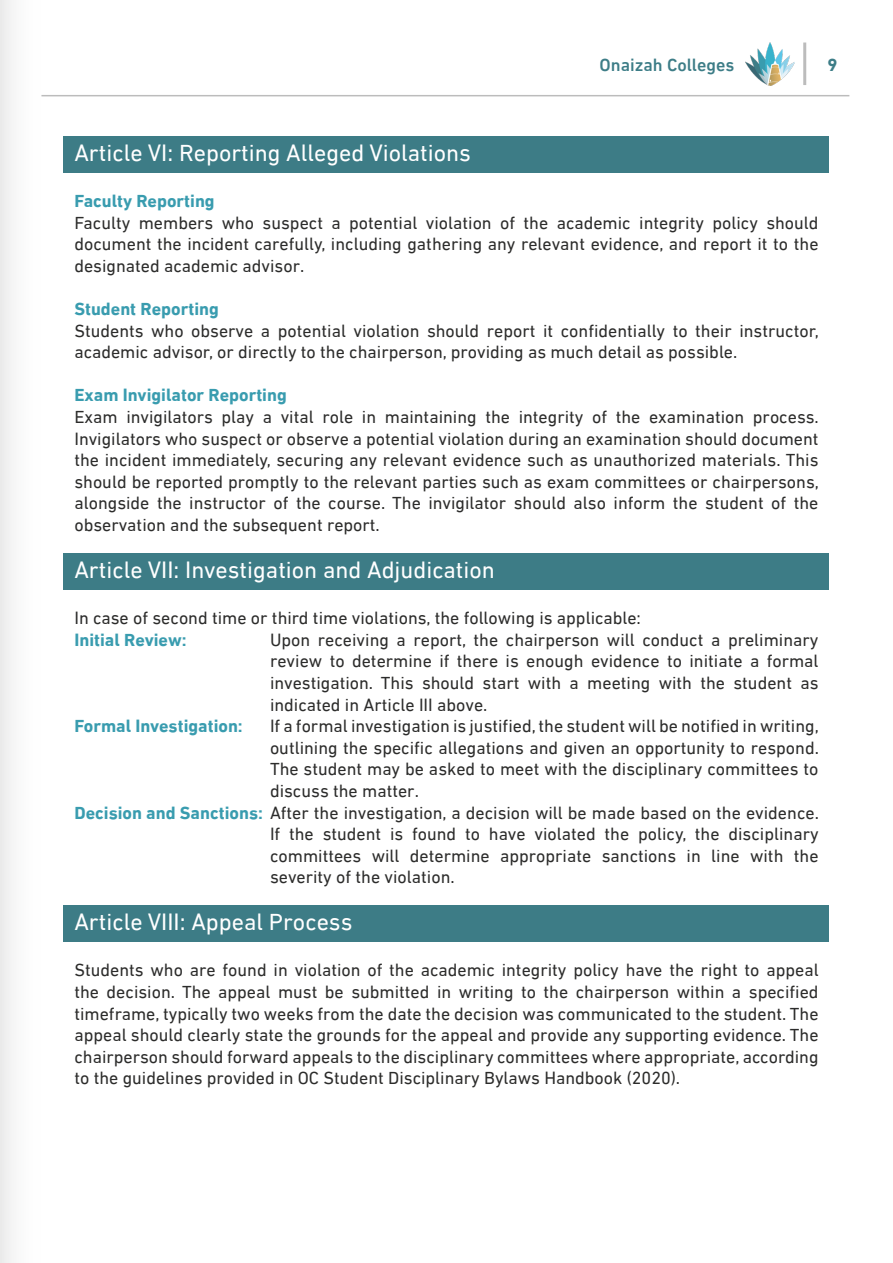
<style>
.page{position:relative;width:893px;height:1263px;background:#fff}
.page>*{position:absolute;margin:0;border:0;box-sizing:border-box;transform-origin:0 0}
.t1{font:24px "DIN Next LT Arabic";color:#fff}
.t2{font:18px/21.6px "DIN Next LT Arabic";color:#2c2c2b;text-align:justify}
.t3{font:700 18px "DIN Next LT Arabic";color:#399caf}
.t4{font:500 18px "DIN Next LT Arabic";color:#3d7d87}
.t5{font:700 18px "DIN Next LT Arabic";color:#3d7d87}
.s1{font-weight:700;color:#399caf}
</style>
<div class="page">
<hr style="left:41px;top:95px;width:808px;height:1px;background:#bcbcbc">
<div style="left:0;top:0;width:43px;height:1263px;background:linear-gradient(to right,#eee,#fff)"></div>
<hr style="left:803px;top:43px;width:3px;height:42px;background:#bcbcbc">
<img style="left:745px;top:43px;width:49px;height:42px">
<div style="left:64px;top:136px;width:765px;height:36px;background:#3d7c86"></div>
<div style="left:64px;top:553px;width:765px;height:36px;background:#3d7c86"></div>
<div style="left:64px;top:905px;width:765px;height:36px;background:#3d7c86"></div>
<p class="t4" style="left:600px;top:54px;width:137px">Onaizah Colleges</p>
<p class="t5" style="left:827px;top:54px;width:12px">9</p>
<p class="t1" style="left:74px;top:139px;width:398px">Article VI: Reporting Alleged Violations</p>
<p class="t3" style="left:74px;top:190px;width:142px">Faculty Reporting</p>
<p class="t2" style="left:74px;top:212px;width:746px">Faculty members who suspect a potential violation of the academic integrity policy should document the incident carefully, including gathering any relevant evidence, and report it to the designated academic advisor.</p>
<p class="t3" style="left:74px;top:298px;width:146px">Student Reporting</p>
<p class="t2" style="left:74px;top:320px;width:746px">Students who observe a potential violation should report it confidentially to their instructor, academic advisor, or directly to the chairperson, providing as much detail as possible.</p>
<p class="t3" style="left:74px;top:385px;width:214px">Exam Invigilator Reporting</p>
<p class="t2" style="left:74px;top:406px;width:746px">Exam invigilators play a vital role in maintaining the integrity of the examination process.<br>Invigilators who suspect or observe a potential violation during an examination should document the incident immediately, securing any relevant evidence such as unauthorized materials. This should be reported promptly to the relevant parties such as exam committees or chairpersons, alongside the instructor of the course. The invigilator should also inform the student of the observation and the subsequent report.</p>
<p class="t1" style="left:74px;top:556px;width:422px">Article VII: Investigation and Adjudication</p>
<p class="t2" style="left:74px;top:607px;width:568px">In case of second time or third time violations, the following is applicable:</p>
<p class="t3" style="left:74px;top:629px;width:114px">Initial Review:</p>
<p class="t2" style="left:270px;top:629px;width:550px">Upon receiving a report, the chairperson will conduct a preliminary review to determine if there is enough evidence to initiate a formal investigation. This should start with a meeting with the student as indicated in Article III above.</p>
<p class="t3" style="left:74px;top:715px;width:170px">Formal Investigation:</p>
<p class="t2" style="left:270px;top:715px;width:550px">If a formal investigation is justified, the student will be notified in writing, outlining the specific allegations and given an opportunity to respond.<br>The student may be asked to meet with the disciplinary committees to discuss the matter.</p>
<p class="t2" style="left:270px;top:801px;width:550px;text-indent:-196px"><span class="s1">Decision and Sanctions:</span> After the investigation, a decision will be made based on the evidence.<br>If the student is found to have violated the policy, the disciplinary committees will determine appropriate sanctions in line with the severity of the violation.</p>
<p class="t1" style="left:74px;top:908px;width:280px">Article VIII: Appeal Process</p>
<p class="t2" style="left:74px;top:959px;width:746px">Students who are found in violation of the academic integrity policy have the right to appeal the decision. The appeal must be submitted in writing to the chairperson within a specified timeframe, typically two weeks from the date the decision was communicated to the student. The appeal should clearly state the grounds for the appeal and provide any supporting evidence. The chairperson should forward appeals to the disciplinary committees where appropriate, according to the guidelines provided in OC Student Disciplinary Bylaws Handbook (2020).</p>
</div>
